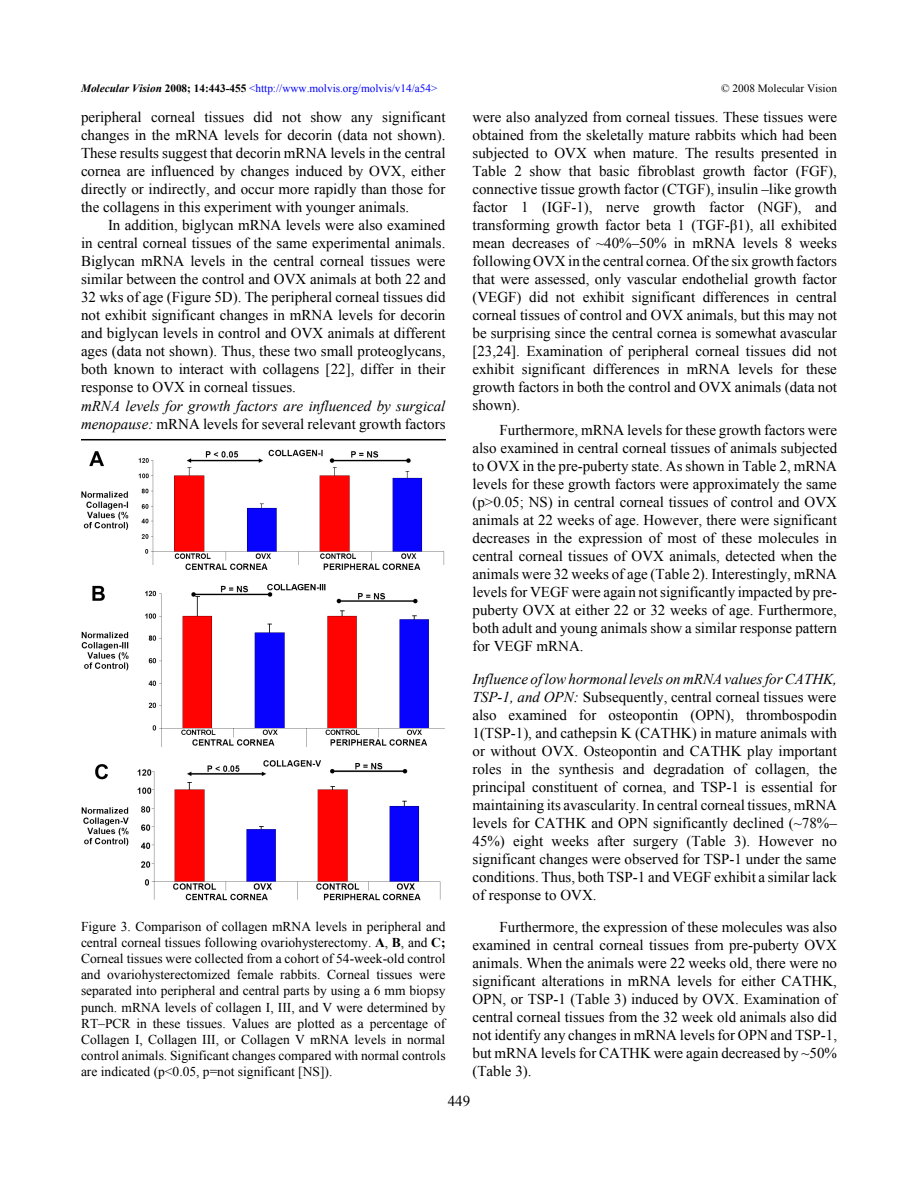
<style>
.page{position:relative;width:918px;height:1188px;background:#fff}
.page>*{position:absolute;margin:0;border:0;box-sizing:border-box;transform-origin:0 0}
.t1{font:15px/18px "Times New Roman";color:#000;text-align:justify}
.t2{font:italic 15px/18px "Times New Roman";color:#000}
.t3{font:13.5px/16.2px "Times New Roman";color:#000;text-align:justify}
.t4{font:11.25px "Times New Roman";color:#00f}
.t5{font:11.25px "Times New Roman";color:#000}
.s1{font-weight:700;font-style:italic;color:#000}
.s2{font-weight:700;color:#000}
.s3{font-style:normal}
.s4{font-weight:700}
.s5{font-style:italic}
</style>
<div class="page">
<hr style="left:81px;top:439px;width:365px;height:1px;background:#000">
<img style="left:81px;top:449px;width:364px;height:452px">
<p class="t4" style="left:81px;top:82px;width:358px"><span class="s1">Molecular Vision</span> <span class="s2">2008; 14:443-455</span> &lt;http://www.molvis.org/molvis/v14/a54&gt;</p>
<p class="t5" style="left:721px;top:82px;width:117px">© 2008 Molecular Vision</p>
<p class="t1" style="left:81px;top:108px;width:366px">peripheral corneal tissues did not show any significant changes in the mRNA levels for decorin (data not shown).<br>These results suggest that decorin mRNA levels in the central cornea are influenced by changes induced by OVX, either directly or indirectly, and occur more rapidly than those for the collagens in this experiment with younger animals.</p>
<p class="t1" style="left:81px;top:216px;width:366px;text-indent:27px">In addition, biglycan mRNA levels were also examined in central corneal tissues of the same experimental animals.<br>Biglycan mRNA levels in the central corneal tissues were similar between the control and OVX animals at both 22 and 32 wks of age (Figure 5D). The peripheral corneal tissues did not exhibit significant changes in mRNA levels for decorin and biglycan levels in control and OVX animals at different ages (data not shown). Thus, these two small proteoglycans, both known to interact with collagens [22], differ in their response to OVX in corneal tissues.</p>
<p class="t2" style="left:81px;top:397px;width:366px">mRNA levels for growth factors are influenced by surgical menopause: <span class="s3">mRNA levels for several relevant growth factors</span></p>
<p class="t3" style="left:81px;top:918px;width:366px">Figure 3. Comparison of collagen mRNA levels in peripheral and central corneal tissues following ovariohysterectomy. <span class="s4">A</span>, <span class="s4">B</span>, and <span class="s4">C; </span>Corneal tissues were collected from a cohort of 54-week-old control and ovariohysterectomized female rabbits. Corneal tissues were separated into peripheral and central parts by using a 6 mm biopsy punch. mRNA levels of collagen I, III, and V were determined by RT–PCR in these tissues. Values are plotted as a percentage of Collagen I, Collagen III, or Collagen V mRNA levels in normal control animals. Significant changes compared with normal controls are indicated (p&lt;0.05, p=not significant [NS]).</p>
<p class="t1" style="left:472px;top:108px;width:366px">were also analyzed from corneal tissues. These tissues were obtained from the skeletally mature rabbits which had been subjected to OVX when mature. The results presented in Table 2 show that basic fibroblast growth factor (FGF), connective tissue growth factor (CTGF), insulin –like growth factor 1 (IGF-1), nerve growth factor (NGF), and transforming growth factor beta 1 (TGF-β1), all exhibited mean decreases of ~40%–50% in mRNA levels 8 weeks following OVX in the central cornea. Of the six growth factors that were assessed, only vascular endothelial growth factor (VEGF) did not exhibit significant differences in central corneal tissues of control and OVX animals, but this may not be surprising since the central cornea is somewhat avascular [23,24]. Examination of peripheral corneal tissues did not exhibit significant differences in mRNA levels for these growth factors in both the control and OVX animals (data not shown).</p>
<p class="t1" style="left:472px;top:421px;width:366px;text-indent:27px">Furthermore, mRNA levels for these growth factors were also examined in central corneal tissues of animals subjected to OVX in the pre-puberty state. As shown in Table 2, mRNA levels for these growth factors were approximately the same (p&gt;0.05; NS) in central corneal tissues of control and OVX animals at 22 weeks of age. However, there were significant decreases in the expression of most of these molecules in central corneal tissues of OVX animals, detected when the animals were 32 weeks of age (Table 2). Interestingly, mRNA levels for VEGF were again not significantly impacted by pre&shy;puberty OVX at either 22 or 32 weeks of age. Furthermore, both adult and young animals show a similar response pattern for VEGF mRNA.</p>
<p class="t1" style="left:472px;top:670px;width:366px"><span class="s5">Influence of low hormonal levels on mRNA values for CATHK, TSP-1, and OPN:</span> Subsequently, central corneal tissues were also examined for osteopontin (OPN), thrombospodin 1(TSP-1), and cathepsin K (CATHK) in mature animals with or without OVX. Osteopontin and CATHK play important roles in the synthesis and degradation of collagen, the principal constituent of cornea, and TSP-1 is essential for maintaining its avascularity. In central corneal tissues, mRNA levels for CATHK and OPN significantly declined (~78%– 45%) eight weeks after surgery (Table 3). However no significant changes were observed for TSP-1 under the same conditions. Thus, both TSP-1 and VEGF exhibit a similar lack of response to OVX.</p>
<p class="t1" style="left:472px;top:918px;width:366px;text-indent:27px">Furthermore, the expression of these molecules was also examined in central corneal tissues from pre-puberty OVX animals. When the animals were 22 weeks old, there were no significant alterations in mRNA levels for either CATHK, OPN, or TSP-1 (Table 3) induced by OVX. Examination of central corneal tissues from the 32 week old animals also did not identify any changes in mRNA levels for OPN and TSP-1, but mRNA levels for CATHK were again decreased by ~50% (Table 3).</p>
<p class="t1" style="left:448px;top:1092px;width:24px">449</p>
</div>
